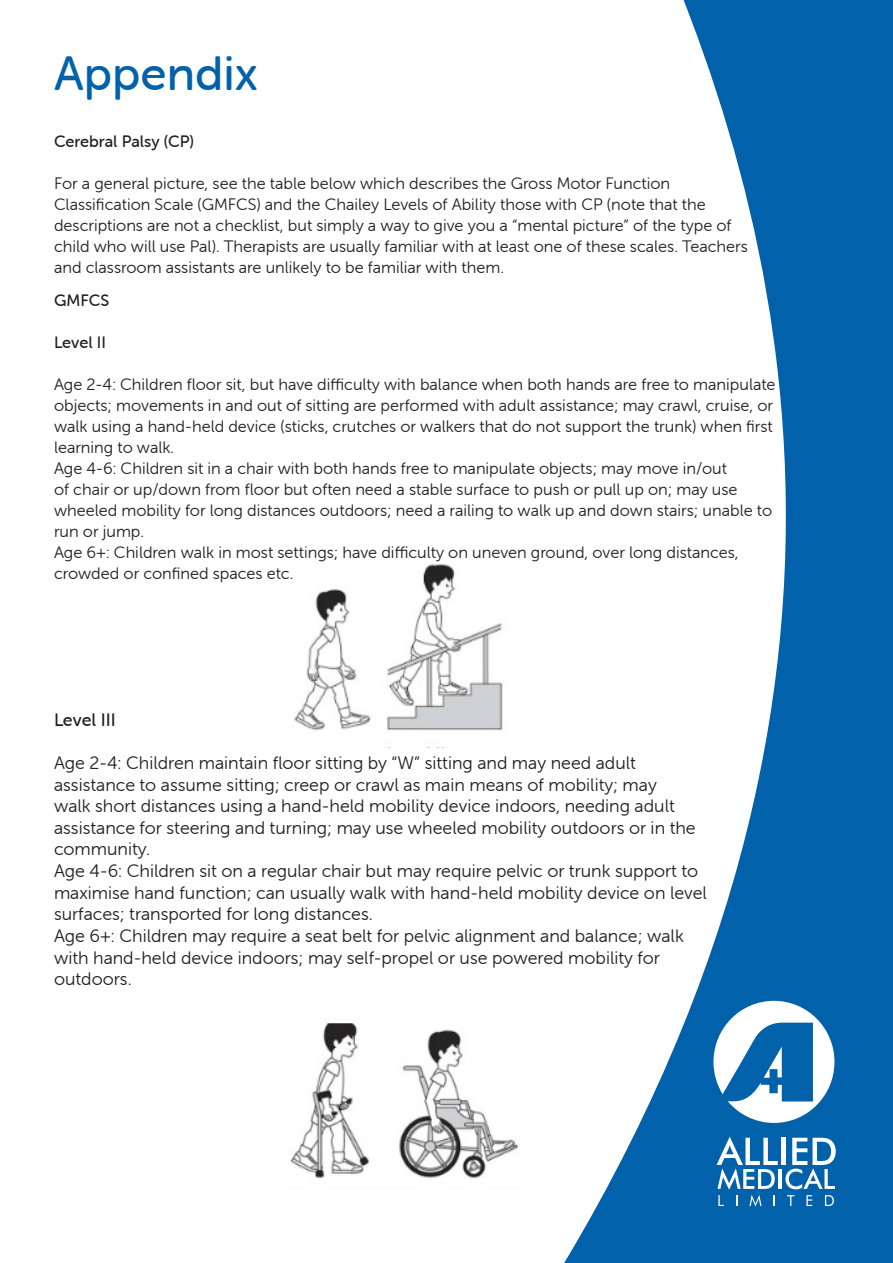
<style>
.page{position:relative;width:893px;height:1263px;background:#fff}
.page>*{position:absolute;margin:0;border:0;box-sizing:border-box;transform-origin:0 0}
.t1{font:48px "Museo Sans Rounded 500";color:#0161aa}
.t2{font:18px/21.6px "Museo Sans Rounded 300";color:#231f20}
.t3{font:18px "Museo Sans Rounded 500";color:#231f20}
.t4{font:16.5px/21px "Museo Sans Rounded 300";color:#231f20}
.t5{font:16.5px "Museo Sans Rounded 500";color:#231f20}
</style>
<div class="page">
<img style="left:294px;top:564px;width:167px;height:183px">
<svg style="left:461px;top:0;width:432px;height:1263px"></svg>
<div style="left:781px;top:1138px;width:5px;height:27px;background:#fff"></div>
<hr style="left:778px;top:1169px;width:4px;height:20px;background:#fff">
<svg style="left:785px;top:1138px;width:51px;height:51px"></svg>
<svg style="left:716px;top:1137px;width:62px;height:69px"></svg>
<svg style="left:787px;top:1195px;width:7px;height:11px"></svg>
<svg style="left:806px;top:1195px;width:6px;height:11px"></svg>
<svg style="left:825px;top:1195px;width:9px;height:11px"></svg>
<svg style="left:713px;top:1001px;width:121px;height:122px"></svg>
<img style="left:290px;top:1017px;width:230px;height:173px">
<p class="t1" style="left:54px;top:47px;width:206px">Appendix</p>
<p class="t5" style="left:54px;top:132px;width:142px">Cerebral Palsy (CP)</p>
<p class="t4" style="left:54px;top:173px;width:695px">For a general picture, see the table below which describes the Gross Motor Function Classification Scale (GMFCS) and the Chailey Levels of Ability those with CP (note that the descriptions are not a checklist, but simply a way to give you a “mental picture” of the type of child who will use Pal). Therapists are usually familiar with at least one of these scales. Teachers and classroom assistants are unlikely to be familiar with them.</p>
<p class="t5" style="left:54px;top:291px;width:57px">GMFCS</p>
<p class="t5" style="left:54px;top:333px;width:53px">Level II</p>
<p class="t4" style="left:54px;top:374px;width:723px">Age 2-4: Children floor sit, but have difficulty with balance when both hands are free to manipulate objects; movements in and out of sitting are performed with adult assistance; may crawl, cruise, or walk using a hand-held device (sticks, crutches or walkers that do not support the trunk) when first learning to walk.</p>
<p class="t4" style="left:54px;top:458px;width:720px">Age 4-6: Children sit in a chair with both hands free to manipulate objects; may move in/out<br>of chair or up/down from floor but often need a stable surface to push or pull up on; may use wheeled mobility for long distances outdoors; need a railing to walk up and down stairs; unable to run or jump.</p>
<p class="t4" style="left:54px;top:542px;width:686px">Age 6+: Children walk in most settings; have difficulty on uneven ground, over long distances, crowded or confined spaces etc.</p>
<p class="t3" style="left:54px;top:710px;width:63px">Level III</p>
<p class="t2" style="left:54px;top:752px;width:643px">Age 2-4: Children maintain floor sitting by “W” sitting and may need adult assistance to assume sitting; creep or crawl as main means of mobility; may walk short distances using a hand-held mobility device indoors, needing adult assistance for steering and turning; may use wheeled mobility outdoors or in the community.</p>
<p class="t2" style="left:54px;top:860px;width:654px">Age 4-6: Children sit on a regular chair but may require pelvic or trunk support to maximise hand function; can usually walk with hand-held mobility device on level surfaces; transported for long distances.</p>
<p class="t2" style="left:54px;top:925px;width:631px">Age 6+: Children may require a seat belt for pelvic alignment and balance; walk with hand-held device indoors; may self-propel or use powered mobility for outdoors.</p>
</div>
